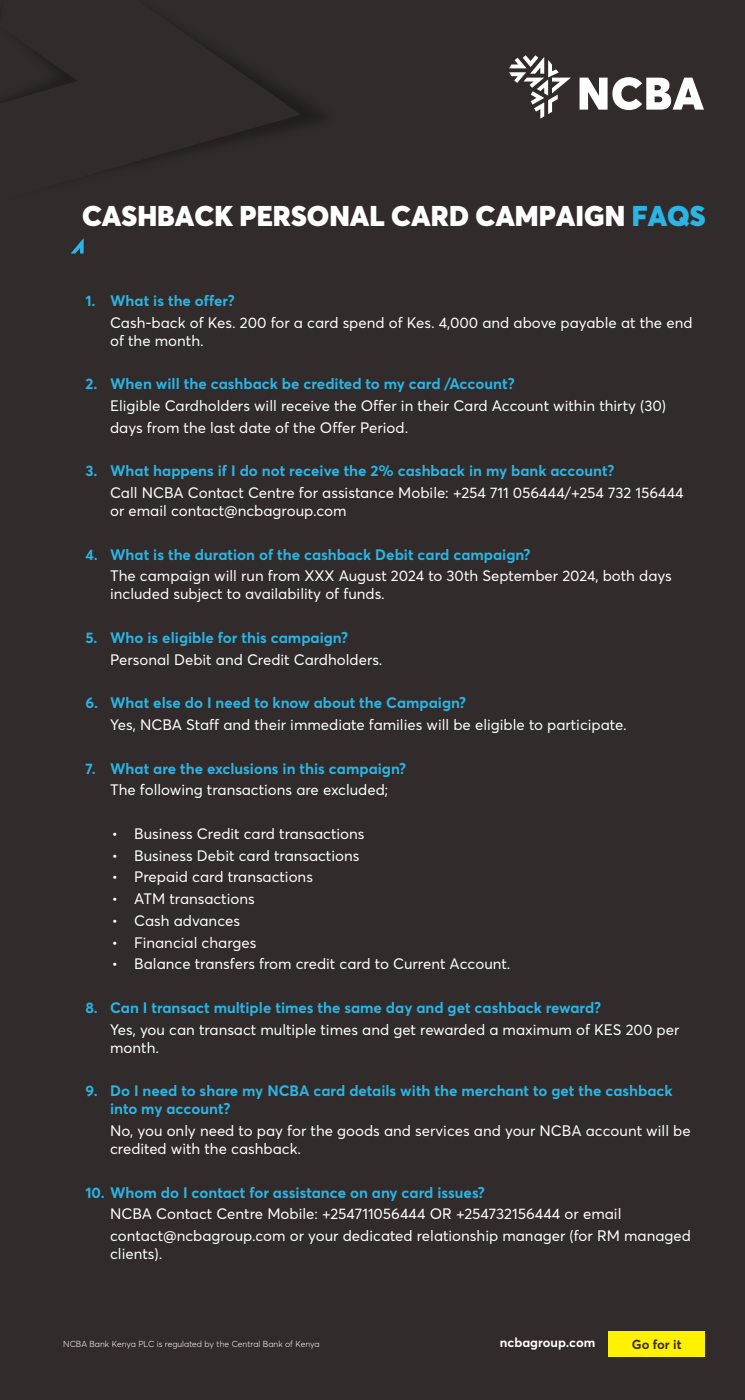
<style>
.page{position:relative;width:745px;height:1400px;background:#fff}
.page>*{position:absolute;margin:0;border:0;box-sizing:border-box;transform-origin:0 0}
.t1{font:900 28.25px "Averta";color:#fff}
.t2{font:15px/18px "Averta";color:#fff}
.t3{font:700 15px/18px "Averta";color:#2ab5e4}
.t4{font:700 12.88px "Averta";color:#fff}
.t5{font:700 12.88px "Averta";color:#3b2b27}
.t6{font:300 8.62px "Averta";color:#fff}
.s1{color:#2ab5e4}
</style>
<div class="page">
<div style="left:0;top:0;width:744px;height:1399px;background:#312b2b"></div>
<svg style="left:18px;top:48px;width:283px;height:108px"></svg>
<svg style="left:579px;top:77px;width:124px;height:33px"></svg>
<svg style="left:509px;top:55px;width:61px;height:64px"></svg>
<div style="left:608px;top:1331px;width:96px;height:25px;background:#fff200"></div>
<svg style="left:71px;top:238px;width:13px;height:15px"></svg>
<h1 class="t1" style="left:82px;top:198px;width:624px">CASHBACK PERSONAL CARD CAMPAIGN <span class="s1">FAQS</span></h1>
<p class="t3" style="left:85px;top:291px;width:151px">1. What is the offer?</p>
<p class="t2" style="left:110px;top:313px;width:583px">Cash-back of Kes. 200 for a card spend of Kes. 4,000 and above payable at the end of the month.</p>
<p class="t3" style="left:85px;top:375px;width:430px">2. When will the cashback be credited to my card /Account?</p>
<p class="t2" style="left:110px;top:395px;width:557px;line-height:21.8px">Eligible Cardholders will receive the Offer in their Card Account within thirty (30) days from the last date of the Offer Period.</p>
<p class="t3" style="left:85px;top:462px;width:530px">3. What happens if I do not receive the 2% cashback in my bank account?</p>
<p class="t2" style="left:110px;top:483px;width:575px">Call NCBA Contact Centre for assistance Mobile: +254 711 056444/+254 732 156444 or email contact@ncbagroup.com</p>
<p class="t3" style="left:85px;top:545px;width:446px">4. What is the duration of the cashback Debit card campaign?</p>
<p class="t2" style="left:110px;top:567px;width:563px">The campaign will run from XXX August 2024 to 30th September 2024, both days included subject to availability of funds.</p>
<p class="t3" style="left:85px;top:628px;width:264px">5. Who is eligible for this campaign?</p>
<p class="t2" style="left:110px;top:650px;width:274px">Personal Debit and Credit Cardholders.</p>
<p class="t3" style="left:85px;top:693px;width:382px">6. What else do I need to know about the Campaign?</p>
<p class="t2" style="left:110px;top:715px;width:517px">Yes, NCBA Staff and their immediate families will be eligible to participate.</p>
<p class="t3" style="left:85px;top:759px;width:322px">7. What are the exclusions in this campaign?</p>
<p class="t2" style="left:110px;top:780px;width:279px">The following transactions are excluded;</p>
<p class="t2" style="left:112px;top:824px;width:254px">• Business Credit card transactions</p>
<p class="t2" style="left:112px;top:846px;width:249px">• Business Debit card transactions</p>
<p class="t2" style="left:112px;top:867px;width:203px">• Prepaid card transactions</p>
<p class="t2" style="left:112px;top:889px;width:144px">• ATM transactions</p>
<p class="t2" style="left:112px;top:911px;width:130px">• Cash advances</p>
<p class="t2" style="left:112px;top:933px;width:146px">• Financial charges</p>
<p class="t2" style="left:112px;top:954px;width:400px">• Balance transfers from credit card to Current Account.</p>
<p class="t3" style="left:85px;top:998px;width:517px">8. Can I transact multiple times the same day and get cashback reward?</p>
<p class="t2" style="left:110px;top:1020px;width:570px">Yes, you can transact multiple times and get rewarded a maximum of KES 200 per month.</p>
<p class="t3" style="left:110px;top:1081px;width:563px;text-indent:-25px">9. Do I need to share my NCBA card details with the merchant to get the cashback into my account?</p>
<p class="t2" style="left:110px;top:1121px;width:581px">No, you only need to pay for the goods and services and your NCBA account will be credited with the cashback.</p>
<p class="t3" style="left:85px;top:1182px;width:401px">10. Whom do I contact for assistance on any card issues?</p>
<p class="t2" style="left:110px;top:1202px;width:582px;line-height:21.8px">NCBA Contact Centre Mobile: +254711056444 OR +254732156444 or email contact@ncbagroup.com or your dedicated relationship manager (for RM managed</p>
<p class="t2" style="left:110px;top:1244px;width:54px">clients).</p>
<p class="t6" style="left:63px;top:1338px;width:258px">NCBA Bank Kenya PLC is regulated by the Central Bank of Kenya</p>
<p class="t4" style="left:499px;top:1334px;width:97px">ncbagroup.com</p>
<p class="t5" style="left:631px;top:1335px;width:51px">Go for it</p>
</div>
